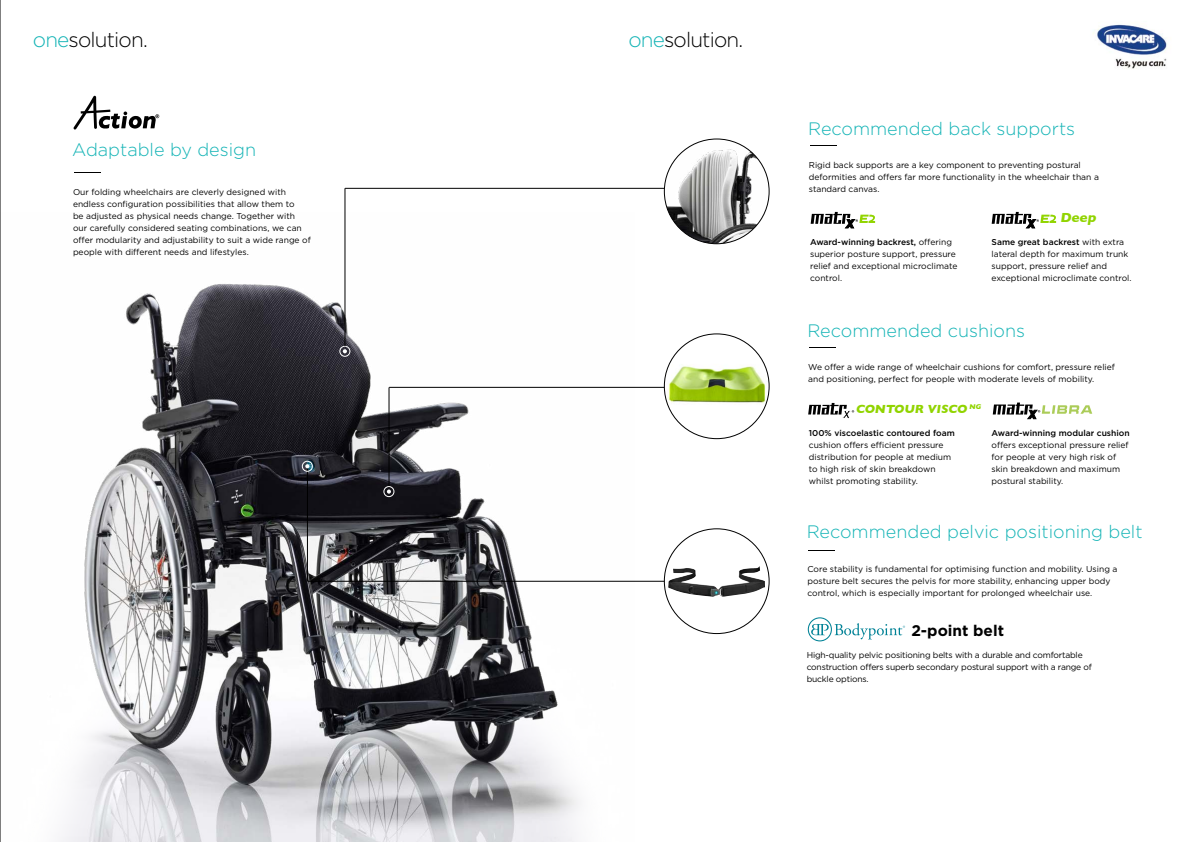
<style>
.page{position:relative;width:1191px;height:842px;background:#fff}
.page>*{position:absolute;margin:0;border:0;box-sizing:border-box;transform-origin:0 0}
.t1{font:300 20.8px "Gotham";letter-spacing:-.04em;color:#000}
.t2{font:300 18px "Gotham";color:#15b4b6}
.t3{font:700 15.4px "Gotham";color:#000}
.t4{font:700 13.4px "Gill Sans";color:#91d400}
.t5{font:700 12px "Gill Sans";color:#91d400}
.t6{font:8.5px/12px "Gotham";color:#000}
.t7{font:8.5px/12px "Gotham";letter-spacing:-.02em;color:#000}
.t8{font:500 8.5px "Gotham";color:#000}
.s1{color:#15b4b6}
.s2{font-weight:500}
</style>
<div class="page">
<img style="left:60px;top:212px;width:574px;height:630px">
<div style="left:340px;top:346px;width:10px;height:10px;border:1px solid #fff;border-radius:50%"></div>
<svg style="left:343px;top:349px;width:4px;height:4px"></svg>
<hr style="left:345px;top:188px;width:352px;height:1px;background:#000">
<hr style="left:389px;top:387px;width:354px;height:1px;background:#000">
<hr style="left:307px;top:468px;width:1px;height:113px;background:#000">
<hr style="left:307px;top:581px;width:400px;height:1px;background:#000">
<hr style="left:345px;top:188px;width:1px;height:158px;background:#000">
<hr style="left:0;top:0;width:1px;height:842px;background:#000">
<svg style="left:74px;top:172px;width:27px;height:1px"></svg>
<div style="left:302px;top:461px;width:10px;height:10px;border:1px solid #fff;border-radius:50%"></div>
<svg style="left:305px;top:464px;width:4px;height:4px"></svg>
<hr style="left:389px;top:387px;width:1px;height:101px;background:#000">
<div style="left:384px;top:486px;width:10px;height:11px;border:1px solid #fff;border-radius:50%"></div>
<svg style="left:387px;top:489px;width:4px;height:5px"></svg>
<svg style="left:73px;top:96px;width:86px;height:34px"></svg>
<img style="left:664px;top:139px;width:105px;height:105px;border-radius:52px">
<img style="left:664px;top:334px;width:105px;height:95px">
<div style="left:664px;top:529px;width:105px;height:104px;background:#fff;border-radius:50%"></div>
<img style="left:669px;top:567px;width:90px;height:22px">
<svg style="left:808px;top:550px;width:27px;height:1px"></svg>
<svg style="left:810px;top:145px;width:26px;height:1px"></svg>
<svg style="left:809px;top:347px;width:26px;height:1px"></svg>
<svg style="left:807px;top:617px;width:98px;height:24px"></svg>
<svg style="left:992px;top:403px;width:100px;height:16px"></svg>
<img style="left:1093px;top:24px;width:74px;height:45px">
<svg style="left:810px;top:212px;width:65px;height:16px"></svg>
<svg style="left:991px;top:212px;width:65px;height:16px"></svg>
<svg style="left:808px;top:403px;width:46px;height:16px"></svg>
<h1 class="t1" style="left:33px;top:26px;width:116px"><span class="s1">one</span>solution.</h1>
<h2 class="t2" style="left:72px;top:138px;width:185px">Adaptable by design</h2>
<p class="t6" style="left:73px;top:186px;width:239px">Our folding wheelchairs are cleverly designed with endless configuration possibilities that allow them to<br>be adjusted as physical needs change. Together with our carefully considered seating combinations, we can offer modularity and adjustability to suit a wide range of people with different needs and lifestyles.</p>
<h1 class="t1" style="left:628px;top:26px;width:116px"><span class="s1">one</span>solution.</h1>
<h2 class="t2" style="left:808px;top:117px;width:268px">Recommended back supports</h2>
<p class="t6" style="left:809px;top:159px;width:291px">Rigid back supports are a key component to preventing postural deformities and offers far more functionality in the wheelchair than a standard canvas.</p>
<p class="t6" style="left:810px;top:236px;width:149px"><span class="s2">Award-winning backrest,</span> offering superior posture support, pressure relief and exceptional microclimate control.</p>
<h3 class="t4" style="left:1060px;top:207px;width:40px">Deep</h3>
<p class="t6" style="left:991px;top:236px;width:141px"><span class="s2">Same great backrest</span> with extra lateral depth for maximum trunk support, pressure relief and exceptional microclimate control.</p>
<h2 class="t2" style="left:807px;top:319px;width:219px">Recommended cushions</h2>
<p class="t6" style="left:808px;top:361px;width:308px">We offer a wide range of wheelchair cushions for comfort, pressure relief and positioning, perfect for people with moderate levels of mobility.</p>
<h3 class="t5" style="left:855px;top:399px;width:128px">CONTOUR VISCO <sup>NG</sup></h3>
<p class="t8" style="left:809px;top:427px;width:147px">100% viscoelastic contoured foam</p>
<p class="t6" style="left:809px;top:438px;width:144px">cushion offers efficient pressure distribution for people at medium to high risk of skin breakdown whilst promoting stability.</p>
<p class="t8" style="left:991px;top:427px;width:140px">Award-winning modular cushion</p>
<p class="t6" style="left:991px;top:438px;width:139px">offers exceptional pressure relief for people at very high risk of skin breakdown and maximum postural stability.</p>
<h2 class="t2" style="left:806px;top:521px;width:337px">Recommended pelvic positioning belt</h2>
<p class="t6" style="left:807px;top:563px;width:311px">Core stability is fundamental for optimising function and mobility. Using a posture belt secures the pelvis for more stability, enhancing upper body control, which is especially important for prolonged wheelchair use.</p>
<h3 class="t3" style="left:911px;top:621px;width:94px">2-point belt</h3>
<p class="t7" style="left:806px;top:649px;width:287px">High-quality pelvic positioning belts with a durable and comfortable construction offers superb secondary postural support with a range of buckle options.</p>
</div>
